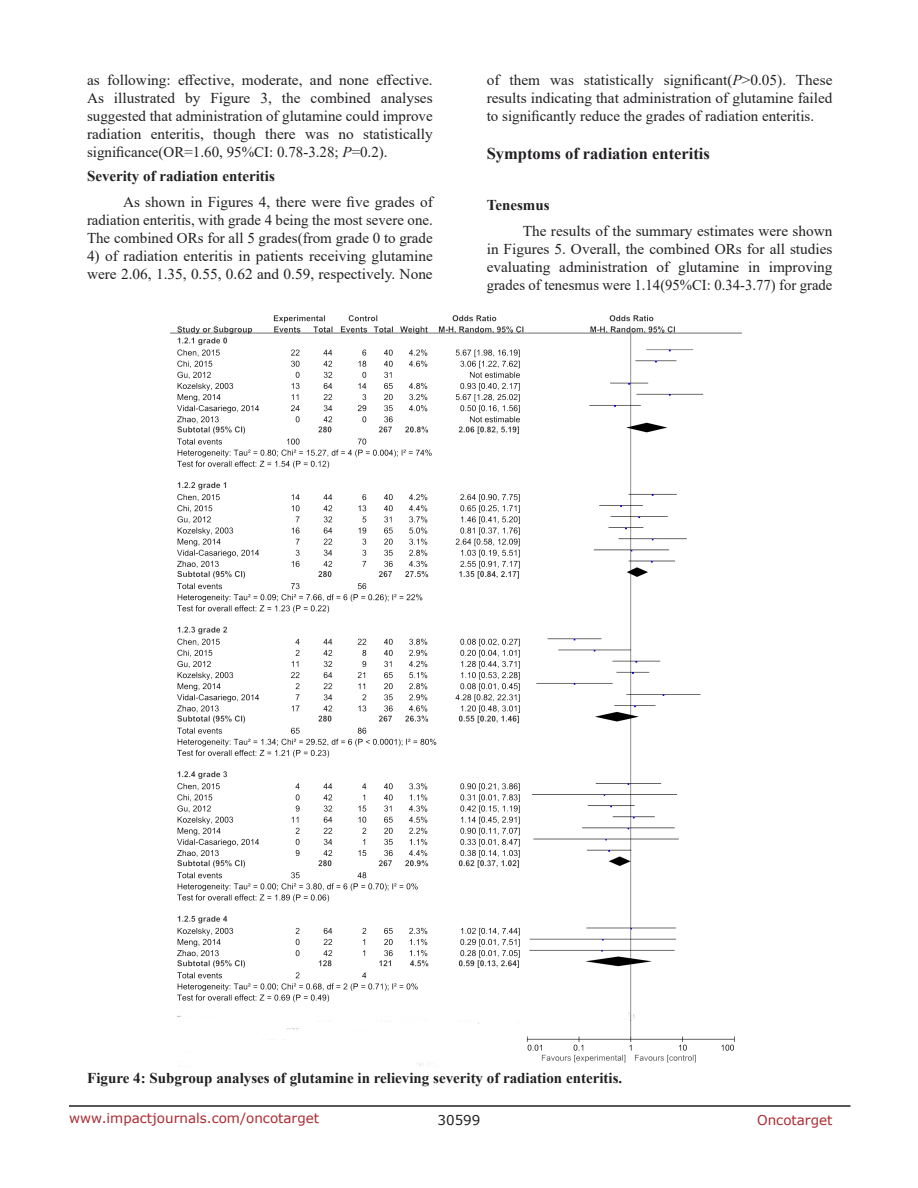
<style>
.page{position:relative;width:918px;height:1188px;background:#fff}
.page>*{position:absolute;margin:0;border:0;box-sizing:border-box;transform-origin:0 0}
.SubHeading{font:700 16.5px "Times New Roman";color:#221f22}
.BodyText{font:15px/18px "Times New Roman";color:#221f22;text-align:justify}
.FigureText{font:700 15px "Times New Roman";color:#221f22}
.SubSubHeading{font:700 15px "Times New Roman";color:#221f22}
.t1{font:13.5px "Verdana";color:#ac2b31}
.t2{font:13.5px "Verdana";color:#221f22}
.s1{font-style:italic}
</style>
<div class="page">
<hr style="left:69px;top:1105px;width:781px;height:2px;background:#231f20">
<img style="left:170px;top:315px;width:572px;height:751px">
<p class="BodyText" style="left:87px;top:71px;width:347px">as following: effective, moderate, and none effective.<br>As illustrated by Figure 3, the combined analyses suggested that administration of glutamine could improve radiation enteritis, though there was no statistically significance(OR=1.60, 95%CI: 0.78-3.28; <span class="s1">P</span>=0.2).</p>
<p class="SubSubHeading" style="left:87px;top:166px;width:189px">Severity of radiation enteritis</p>
<p class="BodyText" style="left:87px;top:192px;width:347px;text-indent:36px">As shown in Figures 4, there were five grades of radiation enteritis, with grade 4 being the most severe one.<br>The combined ORs for all 5 grades(from grade 0 to grade</p>
<p class="BodyText" style="left:87px;top:246px;width:347px">4) of radiation enteritis in patients receiving glutamine were 2.06, 1.35, 0.55, 0.62 and 0.59, respectively. None</p>
<p class="BodyText" style="left:487px;top:71px;width:347px">of them was statistically significant(<span class="s1">P</span>&gt;0.05). These results indicating that administration of glutamine failed to significantly reduce the grades of radiation enteritis.</p>
<p class="SubHeading" style="left:487px;top:142px;width:225px">Symptoms of radiation enteritis</p>
<p class="SubSubHeading" style="left:487px;top:194px;width:64px">Tenesmus</p>
<p class="BodyText" style="left:487px;top:221px;width:347px;text-indent:36px">The results of the summary estimates were shown in Figures 5. Overall, the combined ORs for all studies evaluating administration of glutamine in improving grades of tenesmus were 1.14(95%CI: 0.34-3.77) for grade</p>
<p class="FigureText" style="left:87px;top:1067px;width:537px">Figure 4: Subgroup analyses of glutamine in relieving severity of radiation enteritis.</p>
<p class="t1" style="left:69px;top:1109px;width:252px">www.impactjournals.com/oncotarget</p>
<p class="t2" style="left:438px;top:1111px;width:44px">30599</p>
<p class="t1" style="left:757px;top:1111px;width:77px">Oncotarget</p>
</div>
